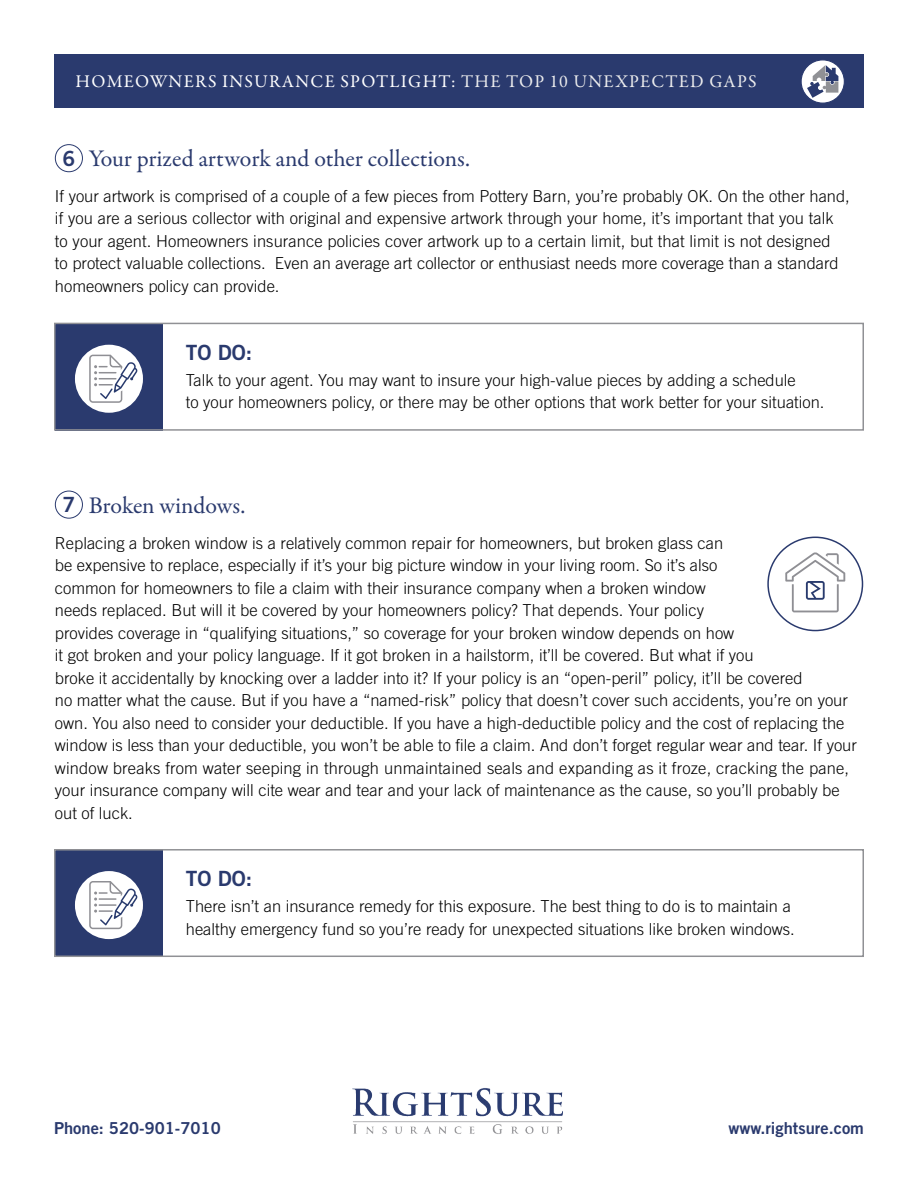
<style>
.page{position:relative;width:918px;height:1188px;background:#fff}
.page>*{position:absolute;margin:0;border:0;box-sizing:border-box;transform-origin:0 0}
.t1{font:24px "Garamond Premr Pro";letter-spacing:-.005em;color:#2a3a6e}
.t2{font:21px "Trade Gothic Bold Two";color:#2a3a6e}
.t3{font:18px "Garamond Premr Pro";letter-spacing:.07em;color:#fff}
.t4{font:300 16.5px/22.5px "Trade Gothic";color:#000}
.t5{font:16.5px "Trade Gothic Bold Two";color:#2a3a6e}
.s1{color:#ececed}
</style>
<div class="page">
<img style="left:352px;top:1088px;width:211px;height:46px">
<div style="left:55px;top:491px;width:28px;height:28px;border:1px solid #2a3a6e;border-radius:50%"></div>
<div style="left:55px;top:144px;width:28px;height:28px;border:1px solid #2a3a6e;border-radius:50%"></div>
<div style="left:55px;top:323px;width:108px;height:108px;background:#2a3a6e"></div>
<div style="left:55px;top:849px;width:108px;height:108px;background:#2a3a6e"></div>
<div style="left:54px;top:323px;width:810px;height:108px;border:2px solid #909195"></div>
<div style="left:54px;top:849px;width:810px;height:108px;border:2px solid #909195"></div>
<div style="left:75px;top:345px;width:68px;height:68px;background:#fff;border-radius:50%"></div>
<div style="left:75px;top:871px;width:68px;height:68px;background:#fff;border-radius:50%"></div>
<div style="left:767px;top:537px;width:96px;height:94px;border:2px solid #2a3a6e;border-radius:50%"></div>
<div style="left:54px;top:54px;width:810px;height:54px;background:#2a3a6e"></div>
<svg style="left:801px;top:60px;width:43px;height:43px"></svg>
<div style="left:801px;top:59px;width:44px;height:45px;border:1px solid #2a3a6e;border-radius:50%"></div>
<svg style="left:807px;top:65px;width:31px;height:33px"></svg>
<svg style="left:89px;top:355px;width:48px;height:48px"></svg>
<svg style="left:89px;top:881px;width:48px;height:48px"></svg>
<svg style="left:785px;top:552px;width:60px;height:60px"></svg>
<p class="t3" style="left:75px;top:71px;width:683px">HOMEOWNERS INSURANCE SPOTLIGHT: <span class="s1">THE TOP 10 UNEXPECTED GAPS</span></p>
<h1 class="t1" style="left:89px;top:144px;width:383px">Your prized artwork and other collections.</h1>
<p class="t4" style="left:55px;top:185px;width:796px">If your artwork is comprised of a couple of a few pieces from Pottery Barn, you’re probably OK. On the other hand, if you are a serious collector with original and expensive artwork through your home, it’s important that you talk to your agent. Homeowners insurance policies cover artwork up to a certain limit, but that limit is not designed<br>to protect valuable collections. Even an average art collector or enthusiast needs more coverage than a standard homeowners policy can provide.</p>
<p class="t2" style="left:62px;top:145px;width:14px">6</p>
<p class="t2" style="left:186px;top:340px;width:68px">TO DO:</p>
<p class="t4" style="left:186px;top:368px;width:640px">Talk to your agent. You may want to insure your high-value pieces by adding a schedule<br>to your homeowners policy, or there may be other options that work better for your situation.</p>
<h1 class="t1" style="left:89px;top:491px;width:158px">Broken windows.</h1>
<p class="t4" style="left:55px;top:531px;width:803px">Replacing a broken window is a relatively common repair for homeowners, but broken glass can<br>be expensive to replace, especially if it’s your big picture window in your living room. So it’s also<br>common for homeowners to file a claim with their insurance company when a broken window<br>needs replaced. But will it be covered by your homeowners policy? That depends. Your policy<br>provides coverage in “qualifying situations,” so coverage for your broken window depends on how<br>it got broken and your policy language. If it got broken in a hailstorm, it’ll be covered. But what if you<br>broke it accidentally by knocking over a ladder into it? If your policy is an “open-peril” policy, it’ll be covered<br>no matter what the cause. But if you have a “named-risk” policy that doesn’t cover such accidents, you’re on your own. You also need to consider your deductible. If you have a high-deductible policy and the cost of replacing the window is less than your deductible, you won’t be able to file a claim. And don’t forget regular wear and tear. If your window breaks from water seeping in through unmaintained seals and expanding as it froze, cracking the pane, your insurance company will cite wear and tear and your lack of maintenance as the cause, so you’ll probably be out of luck.</p>
<p class="t2" style="left:62px;top:492px;width:14px">7</p>
<p class="t2" style="left:186px;top:866px;width:68px">TO DO:</p>
<p class="t4" style="left:186px;top:895px;width:610px">There isn’t an insurance remedy for this exposure. The best thing to do is to maintain a healthy emergency fund so you’re ready for unexpected situations like broken windows.</p>
<p class="t5" style="left:54px;top:1118px;width:168px">Phone: 520-901-7010</p>
<p class="t5" style="left:728px;top:1118px;width:137px">www.rightsure.com</p>
</div>
